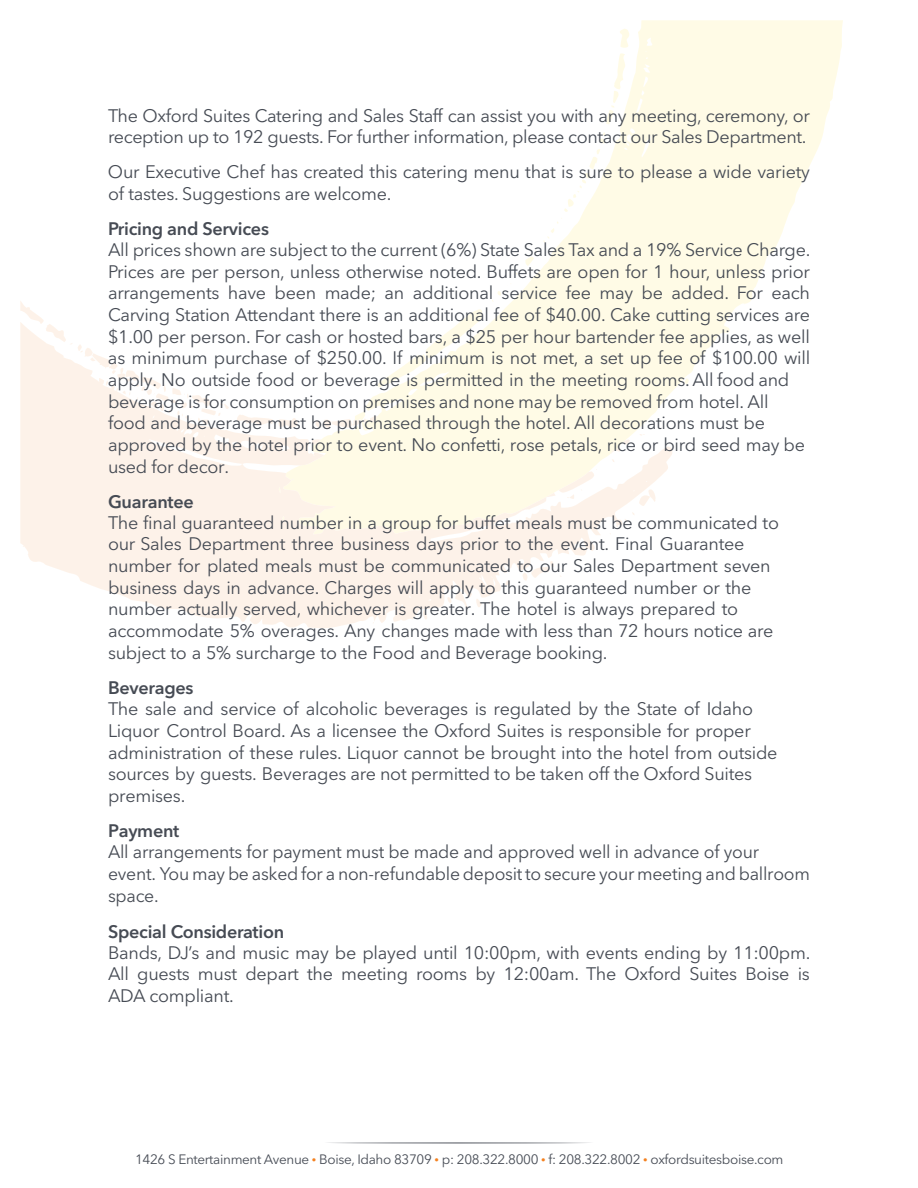
<style>
.page{position:relative;width:918px;height:1188px;background:#fff}
.page>*{position:absolute;margin:0;border:0;box-sizing:border-box;transform-origin:0 0}
.t1{font:18px/21.6px "Avenir Next LT Pro";letter-spacing:-.015em;color:#464b54}
.t2{font:600 18px "Avenir Next LT Pro";letter-spacing:-.015em;color:#464b54}
.t3{font:13.5px "Avenir Next LT Pro";letter-spacing:-.025em;color:#474c55}
.s1{font-size:9px;color:#f48120}
</style>
<div class="page">
<svg style="left:461px;top:20px;width:382px;height:371px;fill:#fffbe6"></svg>
<svg style="left:564px;top:132px;width:42px;height:80px"></svg>
<svg style="left:515px;top:250px;width:22px;height:27px"></svg>
<svg style="left:543px;top:218px;width:19px;height:25px"></svg>
<svg style="left:606px;top:29px;width:24px;height:96px"></svg>
<svg style="left:20px;top:322px;width:652px;height:306px"></svg>
<svg style="left:625px;top:512px;width:10px;height:10px"></svg>
<svg style="left:560px;top:569px;width:3px;height:9px"></svg>
<svg style="left:423px;top:609px;width:5px;height:11px"></svg>
<svg style="left:639px;top:489px;width:17px;height:17px"></svg>
<svg style="left:20px;top:301px;width:209px;height:126px"></svg>
<svg style="left:328px;top:1142px;width:262px;height:1px"></svg>
<p class="t1" style="left:108px;top:105px;width:703px">The Oxford Suites Catering and Sales Staff can assist you with any meeting, ceremony, or reception up to 192 guests. For further information, please contact our Sales Department.</p>
<p class="t1" style="left:108px;top:161px;width:703px">Our Executive Chef has created this catering menu that is sure to please a wide variety of tastes. Suggestions are welcome.</p>
<p class="t2" style="left:108px;top:218px;width:163px">Pricing and Services</p>
<p class="t1" style="left:108px;top:239px;width:704px">All prices shown are subject to the current (6%) State Sales Tax and a 19% Service Charge.<br>Prices are per person, unless otherwise noted. Buffets are open for 1 hour, unless prior arrangements have been made; an additional service fee may be added. For each Carving Station Attendant there is an additional fee of $40.00. Cake cutting services are $1.00 per person. For cash or hosted bars, a $25 per hour bartender fee applies, as well as minimum purchase of $250.00. If minimum is not met, a set up fee of $100.00 will apply. No outside food or beverage is permitted in the meeting rooms. All food and beverage is for consumption on premises and none may be removed from hotel. All food and beverage must be purchased through the hotel. All decorations must be approved by the hotel prior to event. No confetti, rose petals, rice or bird seed may be used for decor.</p>
<p class="t2" style="left:108px;top:490px;width:87px">Guarantee</p>
<p class="t1" style="left:108px;top:511px;width:673px">The final guaranteed number in a group for buffet meals must be communicated to our Sales Department three business days prior to the event. Final Guarantee number for plated meals must be communicated to our Sales Department seven business days in advance. Charges will apply to this guaranteed number or the number actually served, whichever is greater. The hotel is always prepared to accommodate 5% overages. Any changes made with less than 72 hours notice are subject to a 5% surcharge to the Food and Beverage booking.</p>
<p class="t2" style="left:108px;top:677px;width:87px">Beverages</p>
<p class="t1" style="left:108px;top:698px;width:671px">The sale and service of alcoholic beverages is regulated by the State of Idaho Liquor Control Board. As a licensee the Oxford Suites is responsible for proper administration of these rules. Liquor cannot be brought into the hotel from outside sources by guests. Beverages are not permitted to be taken off the Oxford Suites premises.</p>
<p class="t2" style="left:108px;top:820px;width:73px">Payment</p>
<p class="t1" style="left:108px;top:841px;width:703px;line-height:22px">All arrangements for payment must be made and approved well in advance of your event. You may be asked for a non-refundable deposit to secure your meeting and ballroom space.</p>
<p class="t2" style="left:108px;top:920px;width:178px">Special Consideration</p>
<p class="t1" style="left:108px;top:941px;width:704px;text-align:justify">Bands, DJ’s and music may be played until 10:00pm, with events ending by 11:00pm.<br>All guests must depart the meeting rooms by 12:00am. The Oxford Suites Boise is ADA compliant.</p>
<p class="t3" style="left:135px;top:1151px;width:650px">1426 S Entertainment Avenue <span class="s1">•</span> Boise, Idaho 83709 <span class="s1">•</span> p: 208.322.8000 <span class="s1">•</span> f: 208.322.8002 <span class="s1">•</span> oxfordsuitesboise.com</p>
</div>
